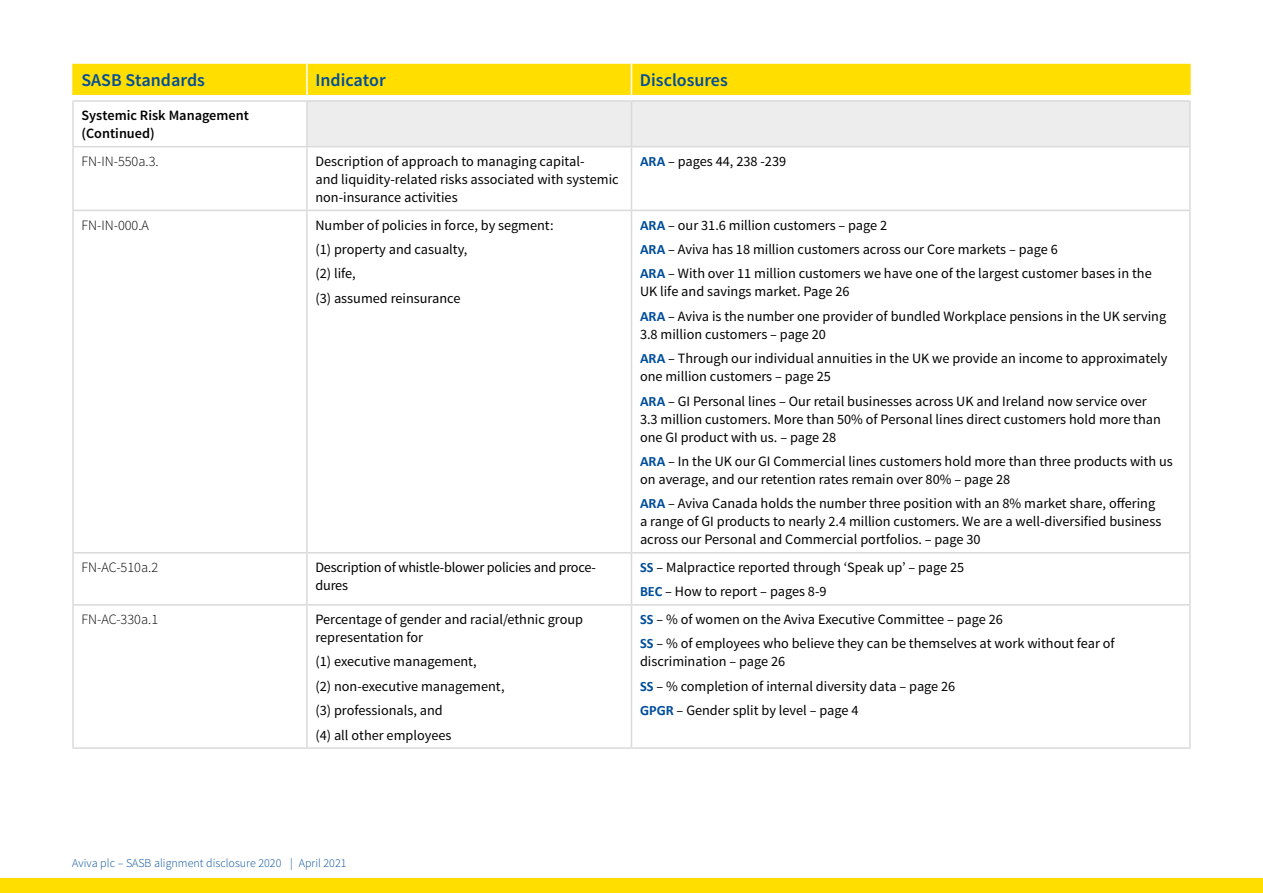
<style>
.page{position:relative;width:1263px;height:893px;background:#fff}
.page>*{position:absolute;margin:0;border:0;box-sizing:border-box;transform-origin:0 0}
.t1{font:600 18px "Source Sans Pro";color:#004e9b}
.t2{font:14.25px/24.5px "Source Sans Pro";color:#000}
.t3{font:300 14.25px "Source Sans Pro";color:#000}
.t4{font:600 14.25px/18px "Source Sans Pro";color:#000}
.t5{font:300 12px "Source Sans Pro";color:#004e9b}
.s1{font-family:"Calibri";font-weight:700;color:#004e9b}
</style>
<div class="page">
<svg style="left:74px;top:147px;width:1115px;height:63px"></svg>
<hr style="left:306px;top:147px;width:2px;height:63px;background:#dadada">
<hr style="left:631px;top:147px;width:1px;height:63px;background:#dadada">
<hr style="left:306px;top:211px;width:2px;height:341px;background:#dadada">
<hr style="left:631px;top:211px;width:1px;height:341px;background:#dadada">
<hr style="left:306px;top:553px;width:2px;height:51px;background:#dadada">
<hr style="left:631px;top:553px;width:1px;height:51px;background:#dadada">
<hr style="left:306px;top:606px;width:2px;height:141px;background:#dadada">
<hr style="left:631px;top:606px;width:1px;height:141px;background:#dadada">
<hr style="left:72px;top:210px;width:235px;height:1px;background:#dadada">
<hr style="left:307px;top:210px;width:324px;height:1px;background:#dadada">
<hr style="left:631px;top:210px;width:560px;height:1px;background:#dadada">
<hr style="left:72px;top:552px;width:235px;height:1px;background:#dadada">
<hr style="left:307px;top:552px;width:324px;height:1px;background:#dadada">
<hr style="left:631px;top:552px;width:560px;height:1px;background:#dadada">
<hr style="left:72px;top:604px;width:235px;height:2px;background:#dadada">
<hr style="left:307px;top:604px;width:324px;height:2px;background:#dadada">
<hr style="left:631px;top:604px;width:560px;height:2px;background:#dadada">
<hr style="left:72px;top:747px;width:235px;height:2px;background:#dadada">
<hr style="left:307px;top:747px;width:324px;height:2px;background:#dadada">
<hr style="left:631px;top:747px;width:560px;height:2px;background:#dadada">
<svg style="left:72px;top:64px;width:1119px;height:83px"></svg>
<hr style="left:72px;top:102px;width:2px;height:44px;background:#dadada">
<hr style="left:72px;top:147px;width:2px;height:63px;background:#dadada">
<hr style="left:72px;top:211px;width:2px;height:341px;background:#dadada">
<hr style="left:72px;top:553px;width:2px;height:51px;background:#dadada">
<hr style="left:72px;top:606px;width:2px;height:141px;background:#dadada">
<hr style="left:1189px;top:102px;width:2px;height:44px;background:#dadada">
<hr style="left:1189px;top:147px;width:2px;height:63px;background:#dadada">
<hr style="left:1189px;top:211px;width:2px;height:341px;background:#dadada">
<hr style="left:1189px;top:553px;width:2px;height:51px;background:#dadada">
<hr style="left:1189px;top:606px;width:2px;height:141px;background:#dadada">
<div style="left:0;top:879px;width:1263px;height:14px;background:#ffde00"></div>
<p class="t1" style="left:82px;top:68px;width:125px">SASB Standards</p>
<p class="t1" style="left:315px;top:68px;width:72px">Indicator</p>
<p class="t1" style="left:640px;top:68px;width:89px">Disclosures</p>
<p class="t4" style="left:82px;top:107px;width:169px">Systemic Risk Management (Continued)</p>
<p class="t3" style="left:82px;top:152px;width:79px">FN-IN-550a.3.</p>
<p class="t2" style="left:315px;top:152px;width:305px;line-height:18px">Description of approach to managing capital-<br>and liquidity-related risks associated with systemic non-insurance activities</p>
<p class="t2" style="left:640px;top:149px;width:148px"><span class="s1">ARA</span> – pages 44, 238 -239</p>
<p class="t3" style="left:82px;top:216px;width:69px">FN-IN-000.A</p>
<p class="t2" style="left:315px;top:213px;width:240px">Number of policies in force, by segment: (1) property and casualty,<br>(2) life,<br>(3) assumed reinsurance</p>
<p class="t2" style="left:640px;top:213px;width:513px"><span class="s1">ARA</span> – our 31.6 million customers – page 2<br><span class="s1">ARA</span> – Aviva has 18 million customers across our Core markets – page 6<br><span class="s1">ARA</span> – With over 11 million customers we have one of the largest customer bases in the</p>
<p class="t2" style="left:640px;top:280px;width:528px">UK life and savings market. Page 26<br><span class="s1">ARA</span> – Aviva is the number one provider of bundled Workplace pensions in the UK serving</p>
<p class="t2" style="left:640px;top:322px;width:529px">3.8 million customers – page 20<br><span class="s1">ARA</span> – Through our individual annuities in the UK we provide an income to approximately</p>
<p class="t2" style="left:640px;top:364px;width:508px">one million customers – page 25<br><span class="s1">ARA</span> – GI Personal lines – Our retail businesses across UK and Ireland now service over</p>
<p class="t2" style="left:640px;top:410px;width:522px;line-height:18px">3.3 million customers. More than 50% of Personal lines direct customers hold more than one GI product with us. – page 28</p>
<p class="t2" style="left:640px;top:452px;width:534px;line-height:18px"><span class="s1">ARA</span> – In the UK our GI Commercial lines customers hold more than three products with us on average, and our retention rates remain over 80% – page 28</p>
<p class="t2" style="left:640px;top:495px;width:523px;line-height:18px"><span class="s1">ARA</span> – Aviva Canada holds the number three position with an 8% market share, offering a range of GI products to nearly 2.4 million customers. We are a well-diversified business across our Personal and Commercial portfolios. – page 30</p>
<p class="t3" style="left:82px;top:559px;width:78px">FN-AC-510a.2</p>
<p class="t2" style="left:315px;top:558px;width:282px;line-height:18px">Description of whistle-blower policies and proce&shy;dures</p>
<p class="t2" style="left:640px;top:555px;width:326px"><span class="s1">SS</span> – Malpractice reported through ‘Speak up’ – page 25<br><span class="s1">BEC</span> – How to report – pages 8-9</p>
<p class="t3" style="left:82px;top:611px;width:78px">FN-AC-330a.1</p>
<p class="t2" style="left:315px;top:611px;width:269px;line-height:18px">Percentage of gender and racial/ethnic group representation for</p>
<p class="t2" style="left:315px;top:650px;width:191px">(1) executive management,<br>(2) non-executive management, (3) professionals, and<br>(4) all other employees</p>
<p class="t2" style="left:640px;top:607px;width:476px"><span class="s1">SS</span> – % of women on the Aviva Executive Committee – page 26<br><span class="s1">SS</span> – % of employees who believe they can be themselves at work without fear of</p>
<p class="t2" style="left:640px;top:650px;width:317px">discrimination – page 26<br><span class="s1">SS</span> – % completion of internal diversity data – page 26<br><span class="s1">GPGR</span> – Gender split by level – page 4</p>
<p class="t5" style="left:72px;top:855px;width:276px">Aviva plc – SASB alignment disclosure 2020 | April 2021</p>
</div>
